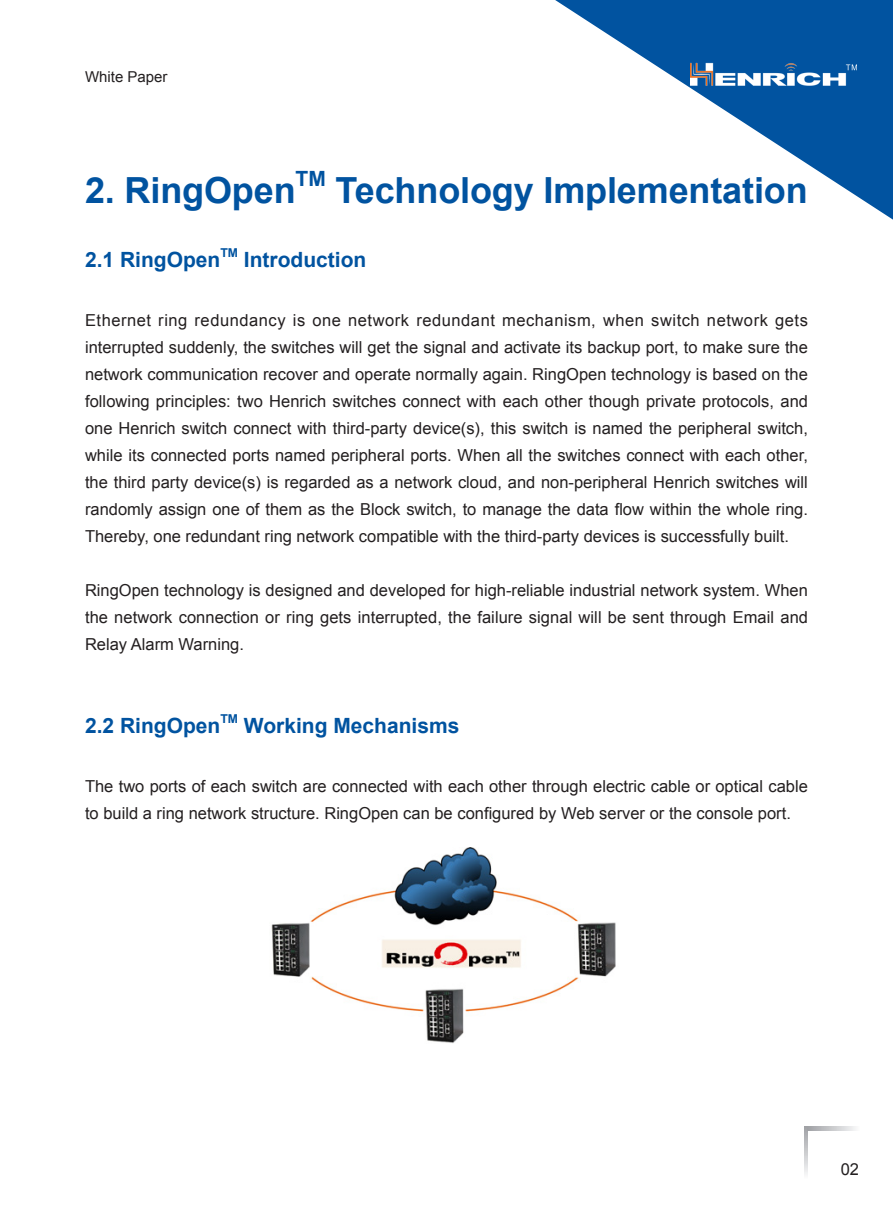
<style>
.page{position:relative;width:893px;height:1212px;background:#fff}
.page>*{position:absolute;margin:0;border:0;box-sizing:border-box;transform-origin:0 0}
.t1{font:700 36px "Arial";letter-spacing:-.005em;color:#0153a0}
.t2{font:700 21px "Arial";color:#0153a0}
.t3{font:16.5px/27px "Arial";color:#231f20;text-align:justify}
.t4{font:15px "Arial";color:#231f20}
.t5{font:700 12.3px "Arial";color:#0153a0}
</style>
<div class="page">
<svg style="left:555px;top:0;width:338px;height:220px"></svg>
<img style="left:691px;top:63px;width:165px;height:22px">
<img style="left:271px;top:847px;width:345px;height:196px">
<svg style="left:804px;top:1127px;width:4px;height:47px"></svg>
<svg style="left:808px;top:1127px;width:47px;height:3px"></svg>
<p class="t4" style="left:85px;top:67px;width:84px">White Paper</p>
<p class="t1" style="left:85px;top:166px;width:212px">2. RingOpen</p>
<p class="t2" style="left:296px;top:164px;width:32px">TM</p>
<p class="t1" style="left:336px;top:166px;width:474px">Technology Implementation</p>
<p class="t2" style="left:85px;top:245px;width:137px">2.1 RingOpen</p>
<p class="t5" style="left:220px;top:244px;width:19px">TM</p>
<p class="t2" style="left:244px;top:245px;width:124px">Introduction</p>
<p class="t3" style="left:85px;top:307px;width:724px">Ethernet ring redundancy is one network redundant mechanism, when switch network gets interrupted suddenly, the switches will get the signal and activate its backup port, to make sure the network communication recover and operate normally again. RingOpen technology is based on the following principles: two Henrich switches connect with each other though private protocols, and one Henrich switch connect with third-party device(s), this switch is named the peripheral switch, while its connected ports named peripheral ports. When all the switches connect with each other, the third party device(s) is regarded as a network cloud, and non-peripheral Henrich switches will randomly assign one of them as the Block switch, to manage the data flow within the whole ring.<br>Thereby, one redundant ring network compatible with the third-party devices is successfully built.</p>
<p class="t3" style="left:85px;top:577px;width:724px">RingOpen technology is designed and developed for high-reliable industrial network system. When the network connection or ring gets interrupted, the failure signal will be sent through Email and Relay Alarm Warning.</p>
<p class="t2" style="left:85px;top:712px;width:137px">2.2 RingOpen</p>
<p class="t5" style="left:220px;top:710px;width:19px">TM</p>
<p class="t2" style="left:244px;top:712px;width:217px">Working Mechanisms</p>
<p class="t3" style="left:85px;top:773px;width:724px">The two ports of each switch are connected with each other through electric cable or optical cable to build a ring network structure. RingOpen can be configured by Web server or the console port.</p>
<p class="t3" style="left:841px;top:1156px;width:20px">02</p>
</div>
